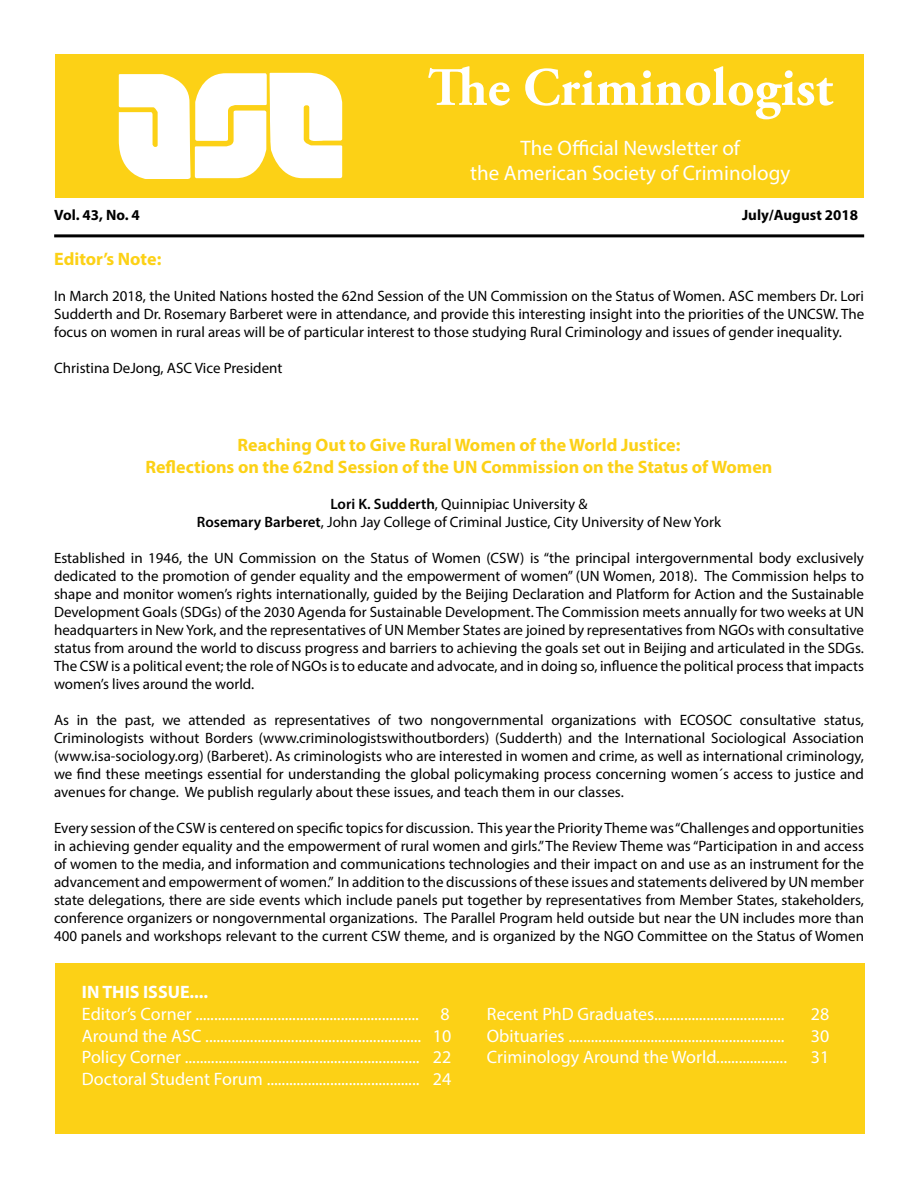
<style>
.page{position:relative;width:918px;height:1188px;background:#fff}
.page>*{position:absolute;margin:0;border:0;box-sizing:border-box;transform-origin:0 0}
.t1{font:700 54px "Adobe Garamond Pro";color:#fff}
.t2{font:21px/25.2px "Myriad Pro";color:#fff;text-align:center}
.t3{font:18px "Myriad Pro";color:#fff}
.t4{font:700 18px/21.6px "Myriad Pro";color:#fcd116;text-align:center}
.t5{font:700 18px "Myriad Pro";color:#fff}
.t6{font:15px/18px "Myriad Pro";color:#000;text-align:justify}
.t7{font:700 15px "Myriad Pro";color:#000}
.s1{font-weight:600}
</style>
<div class="page">
<div style="left:55px;top:54px;width:808px;height:143px;background:#fcd116"></div>
<hr style="left:54px;top:234px;width:810px;height:3px;background:#000">
<div style="left:55px;top:963px;width:809px;height:171px;background:#fcd116"></div>
<svg style="left:119px;top:73px;width:223px;height:106px;background:#fef7d9"></svg>
<h1 class="t1" style="left:428px;top:56px;width:407px">The Criminologist</h1>
<h2 class="t2" style="left:470px;top:135px;width:322px">The Official Newsletter of<br>the American Society of Criminology</h2>
<p class="t7" style="left:54px;top:205px;width:87px">Vol. 43, No. 4</p>
<p class="t7" style="left:742px;top:205px;width:118px">July/August 2018</p>
<p class="t4" style="left:54px;top:248px;width:109px">Editor’s Note:</p>
<p class="t6" style="left:54px;top:287px;width:812px">In March 2018, the United Nations hosted the 62nd Session of the UN Commission on the Status of Women. ASC members Dr. Lori Sudderth and Dr. Rosemary Barberet were in attendance, and provide this interesting insight into the priorities of the UNCSW. The focus on women in rural areas will be of particular interest to those studying Rural Criminology and issues of gender inequality.</p>
<p class="t6" style="left:54px;top:359px;width:230px">Christina DeJong, ASC Vice President</p>
<p class="t4" style="left:145px;top:434px;width:629px">Reaching Out to Give Rural Women of the World Justice:<br>Reflections on the 62nd Session of the UN Commission on the Status of Women</p>
<p class="t6" style="left:197px;top:495px;width:526px;text-align:center"><span class="s1">Lori K. Sudderth</span>, Quinnipiac University &amp;<br><span class="s1">Rosemary Barberet</span>, John Jay College of Criminal Justice, City University of New York</p>
<p class="t6" style="left:54px;top:549px;width:812px">Established in 1946, the UN Commission on the Status of Women (CSW) is “the principal intergovernmental body exclusively dedicated to the promotion of gender equality and the empowerment of women” (UN Women, 2018). The Commission helps to shape and monitor women’s rights internationally, guided by the Beijing Declaration and Platform for Action and the Sustainable Development Goals (SDGs) of the 2030 Agenda for Sustainable Development. The Commission meets annually for two weeks at UN headquarters in New York, and the representatives of UN Member States are joined by representatives from NGOs with consultative status from around the world to discuss progress and barriers to achieving the goals set out in Beijing and articulated in the SDGs.<br>The CSW is a political event; the role of NGOs is to educate and advocate, and in doing so, influence the political process that impacts women’s lives around the world.</p>
<p class="t6" style="left:54px;top:711px;width:812px">As in the past, we attended as representatives of two nongovernmental organizations with ECOSOC consultative status, Criminologists without Borders (www.criminologistswithoutborders) (Sudderth) and the International Sociological Association (www.isa-sociology.org) (Barberet). As criminologists who are interested in women and crime, as well as international criminology, we find these meetings essential for understanding the global policymaking process concerning women´s access to justice and avenues for change. We publish regularly about these issues, and teach them in our classes.</p>
<p class="t6" style="left:54px;top:819px;width:812px">Every session of the CSW is centered on specific topics for discussion. This year the Priority Theme was “Challenges and opportunities in achieving gender equality and the empowerment of rural women and girls.” The Review Theme was “Participation in and access of women to the media, and information and communications technologies and their impact on and use as an instrument for the advancement and empowerment of women.” In addition to the discussions of these issues and statements delivered by UN member state delegations, there are side events which include panels put together by representatives from Member States, stakeholders, conference organizers or nongovernmental organizations. The Parallel Program held outside but near the UN includes more than 400 panels and workshops relevant to the current CSW theme, and is organized by the NGO Committee on the Status of Women</p>
<p class="t5" style="left:82px;top:981px;width:128px">IN THIS ISSUE....</p>
<p class="t3" style="left:82px;top:1003px;width:369px">Editor’s Corner ............................................................ 8</p>
<p class="t3" style="left:487px;top:1003px;width:299px">Recent PhD Graduates...................................</p>
<p class="t3" style="left:811px;top:1003px;width:20px">28</p>
<p class="t3" style="left:82px;top:1025px;width:371px">Around the ASC .......................................................... 10</p>
<p class="t3" style="left:487px;top:1025px;width:299px">Obituaries ..........................................................</p>
<p class="t3" style="left:811px;top:1025px;width:20px">30</p>
<p class="t3" style="left:82px;top:1046px;width:371px">Policy Corner ............................................................... 22</p>
<p class="t3" style="left:487px;top:1046px;width:302px">Criminology Around the World...................</p>
<p class="t3" style="left:811px;top:1046px;width:20px">31</p>
<p class="t3" style="left:82px;top:1068px;width:371px">Doctoral Student Forum ......................................... 24</p>
</div>
